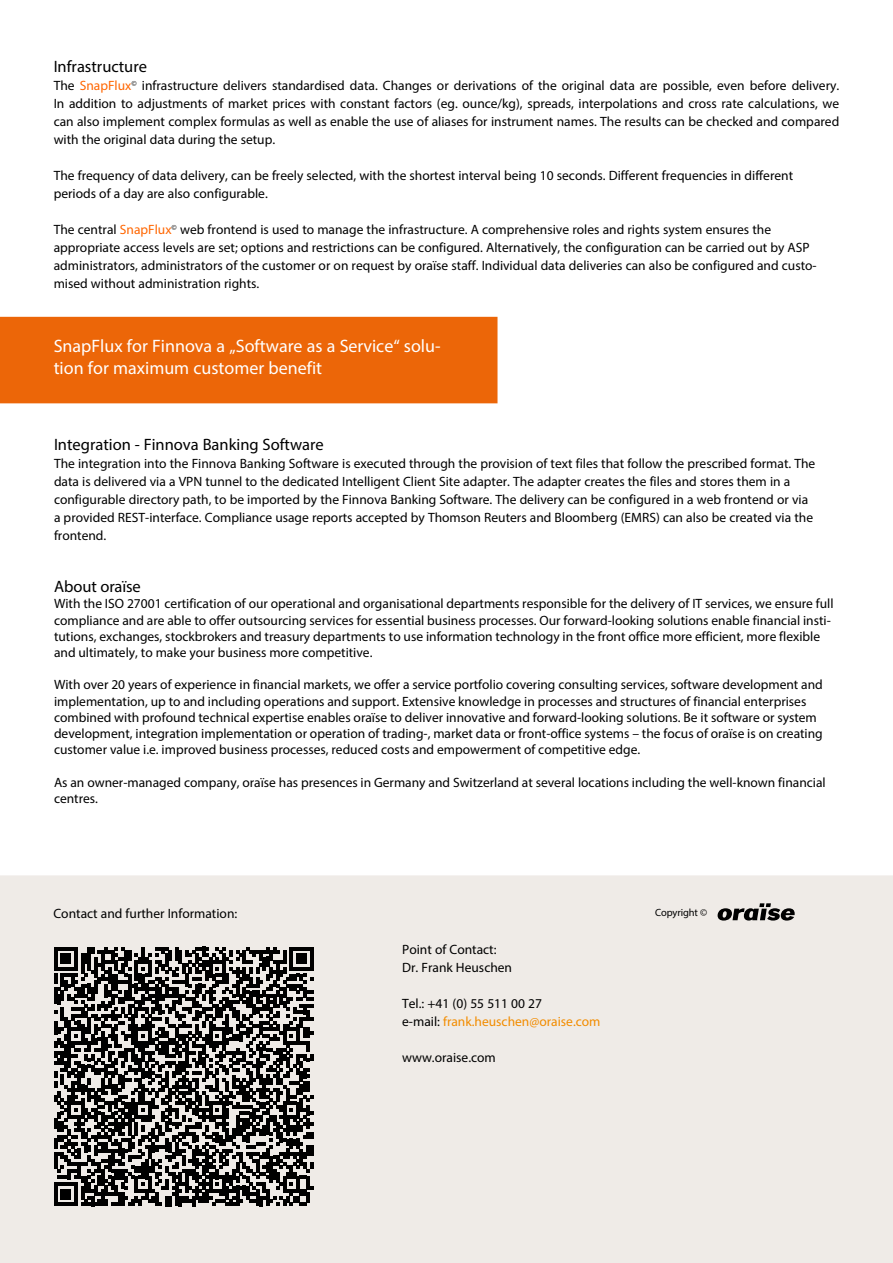
<style>
.page{position:relative;width:893px;height:1263px;background:#fff}
.page>*{position:absolute;margin:0;border:0;box-sizing:border-box;transform-origin:0 0}
.t1{font:18px/21.6px "Myriad Pro";color:#fff}
.t2{font:16.5px "Myriad Pro";color:#000}
.t3{font:13.5px/18px "Myriad Pro";color:#000}
.t4{font:10.5px "Myriad Pro";letter-spacing:-.01em;color:#000}
.s1{color:#f60}
.s2{color:#f28c00}
</style>
<div class="page">
<div style="left:0;top:875px;width:893px;height:388px;background:#efebe7"></div>
<div style="left:0;top:317px;width:497px;height:86px;background:#ec6608"></div>
<svg style="left:54px;top:947px;width:259px;height:259px;background:#62605e"></svg>
<svg style="left:718px;top:903px;width:77px;height:17px"></svg>
<p class="t2" style="left:54px;top:56px;width:95px">Infrastructure</p>
<p class="t3" style="left:54px;top:76px;width:787px;text-align:justify">The <span class="s1">SnapFlux</span><sup>©</sup> infrastructure delivers standardised data. Changes or derivations of the original data are possible, even before delivery.<br>In addition to adjustments of market prices with constant factors (eg. ounce/kg), spreads, interpolations and cross rate calculations, we can also implement complex formulas as well as enable the use of aliases for instrument names. The results can be checked and compared with the original data during the setup.</p>
<p class="t3" style="left:54px;top:166px;width:741px">The frequency of data delivery, can be freely selected, with the shortest interval being 10 seconds. Different frequencies in different periods of a day are also configurable.</p>
<p class="t3" style="left:54px;top:220px;width:764px">The central <span class="s1">SnapFlux</span><sup>©</sup> web frontend is used to manage the infrastructure. A comprehensive roles and rights system ensures the appropriate access levels are set; options and restrictions can be configured. Alternatively, the configuration can be carried out by ASP administrators, administrators of the customer or on request by oraïse staff. Individual data deliveries can also be configured and custo&shy;mised without administration rights.</p>
<h1 class="t1" style="left:54px;top:335px;width:388px">SnapFlux for Finnova a „Software as a Service“ solu&shy;tion for maximum customer benefit</h1>
<p class="t2" style="left:54px;top:434px;width:271px">Integration - Finnova Banking Software</p>
<p class="t3" style="left:54px;top:454px;width:763px">The integration into the Finnova Banking Software is executed through the provision of text files that follow the prescribed format. The data is delivered via a VPN tunnel to the dedicated Intelligent Client Site adapter. The adapter creates the files and stores them in a configurable directory path, to be imported by the Finnova Banking Software. The delivery can be configured in a web frontend or via a provided REST-interface. Compliance usage reports accepted by Thomson Reuters and Bloomberg (EMRS) can also be created via the frontend.</p>
<p class="t2" style="left:54px;top:576px;width:88px">About oraïse</p>
<p class="t3" style="left:54px;top:596px;width:781px;line-height:16.2px">With the ISO 27001 certification of our operational and organisational departments responsible for the delivery of IT services, we ensure full compliance and are able to offer outsourcing services for essential business processes. Our forward-looking solutions enable financial insti&shy;tutions, exchanges, stockbrokers and treasury departments to use information technology in the front office more efficient, more flexible and ultimately, to make your business more competitive.</p>
<p class="t3" style="left:54px;top:677px;width:770px;line-height:16.2px">With over 20 years of experience in financial markets, we offer a service portfolio covering consulting services, software development and implementation, up to and including operations and support. Extensive knowledge in processes and structures of financial enterprises combined with profound technical expertise enables oraïse to deliver innovative and forward-looking solutions. Be it software or system development, integration implementation or operation of trading-, market data or front-office systems – the focus of oraïse is on creating customer value i.e. improved business processes, reduced costs and empowerment of competitive edge.</p>
<p class="t3" style="left:54px;top:774px;width:773px;line-height:16.2px">As an owner-managed company, oraïse has presences in Germany and Switzerland at several locations including the well-known financial centres.</p>
<p class="t3" style="left:53px;top:904px;width:185px">Contact and further Information:</p>
<p class="t3" style="left:402px;top:940px;width:111px">Point of Contact:<br>Dr. Frank Heuschen</p>
<p class="t3" style="left:402px;top:994px;width:200px">Tel.: +41 (0) 55 511 00 27<br>e-mail: <span class="s2">frank.heuschen@oraise.com</span></p>
<p class="t3" style="left:402px;top:1048px;width:95px">www.oraise.com</p>
<p class="t4" style="left:655px;top:906px;width:54px">Copyright ©</p>
</div>
